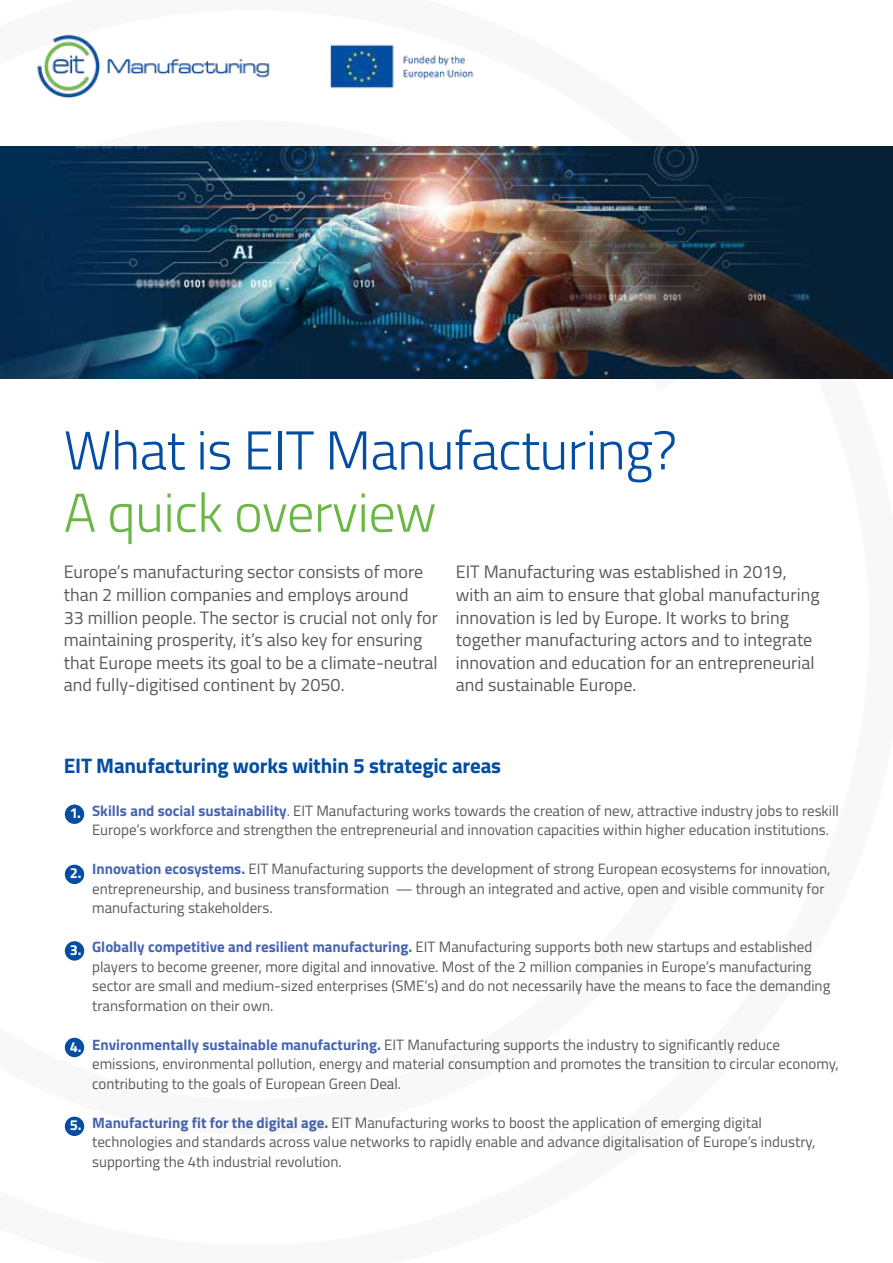
<style>
.page{position:relative;width:893px;height:1263px;background:#fff}
.page>*{position:absolute;margin:0;border:0;box-sizing:border-box;transform-origin:0 0}
.t1{font:300 54.75px "Titillium";letter-spacing:-.01em;color:#034ea2}
.t2{font:300 54.75px "Titillium";letter-spacing:-.01em;color:#6bb745}
.t3{font:700 21px "Titillium";letter-spacing:-.01em;color:#034ea2}
.t4{font:18px/22.5px "Titillium";color:#58595b}
.t5{font:15px/19.5px "Titillium";color:#58595b}
.t6{font:700 14.55px "Titillium";color:#fff}
.s1{font-weight:700;color:#4665af}
.s2{color:#4665af}
</style>
<div class="page">
<div style="left:65px;top:804px;width:19px;height:20px;background:#034ea2;border-radius:50%"></div>
<div style="left:65px;top:865px;width:19px;height:19px;background:#034ea2;border-radius:50%"></div>
<div style="left:65px;top:941px;width:19px;height:19px;background:#034ea2;border-radius:50%"></div>
<div style="left:65px;top:1038px;width:19px;height:19px;background:#034ea2;border-radius:50%"></div>
<div style="left:65px;top:1116px;width:19px;height:20px;background:#034ea2;border-radius:50%"></div>
<img style="left:37px;top:34px;width:437px;height:64px">
<img style="left:0;top:147px;width:893px;height:232px">
<h1 class="t1" style="left:64px;top:411px;width:615px">What is EIT Manufacturing?</h1>
<h1 class="t2" style="left:64px;top:473px;width:374px">A quick overview</h1>
<p class="t4" style="left:64px;top:560px;width:376px">Europe’s manufacturing sector consists of more than 2 million companies and employs around<br>33 million people. The sector is crucial not only for maintaining prosperity, it’s also key for ensuring that Europe meets its goal to be a climate-neutral and fully-digitised continent by 2050.</p>
<p class="t4" style="left:456px;top:560px;width:365px">EIT Manufacturing was established in 2019, with an aim to ensure that global manufacturing innovation is led by Europe. It works to bring together manufacturing actors and to integrate innovation and education for an entrepreneurial and sustainable Europe.</p>
<h2 class="t3" style="left:64px;top:750px;width:439px">EIT Manufacturing works within 5 strategic areas</h2>
<p class="t6" style="left:70px;top:802px;width:13px">1.</p>
<p class="t5" style="left:92px;top:800px;width:748px"><span class="s1">Skills and social sustainability</span><span class="s2">.</span> EIT Manufacturing works towards the creation of new, attractive industry jobs to reskill<br>Europe’s workforce and strengthen the entrepreneurial and innovation capacities within higher education institutions.</p>
<p class="t5" style="left:92px;top:858px;width:740px"><span class="s1">Innovation ecosystems.</span> EIT Manufacturing supports the development of strong European ecosystems for innovation, entrepreneurship, and business transformation — through an integrated and active, open and visible community for manufacturing stakeholders.</p>
<p class="t5" style="left:92px;top:936px;width:740px"><span class="s1">Globally competitive and resilient manufacturing.</span> EIT Manufacturing supports both new startups and established players to become greener, more digital and innovative. Most of the 2 million companies in Europe’s manufacturing sector are small and medium-sized enterprises (SME’s) and do not necessarily have the means to face the demanding transformation on their own.</p>
<p class="t5" style="left:92px;top:1034px;width:748px"><span class="s1">Environmentally sustainable manufacturing.</span> EIT Manufacturing supports the industry to significantly reduce emissions, environmental pollution, energy and material consumption and promotes the transition to circular economy, contributing to the goals of European Green Deal.</p>
<p class="t5" style="left:92px;top:1112px;width:725px"><span class="s1">Manufacturing fit for the digital age.</span> EIT Manufacturing works to boost the application of emerging digital technologies and standards across value networks to rapidly enable and advance digitalisation of Europe’s industry, supporting the 4th industrial revolution.</p>
<p class="t6" style="left:70px;top:862px;width:13px">2.</p>
<p class="t6" style="left:70px;top:939px;width:13px">3.</p>
<p class="t6" style="left:70px;top:1035px;width:13px">4.</p>
<p class="t6" style="left:70px;top:1114px;width:13px">5.</p>
</div>
